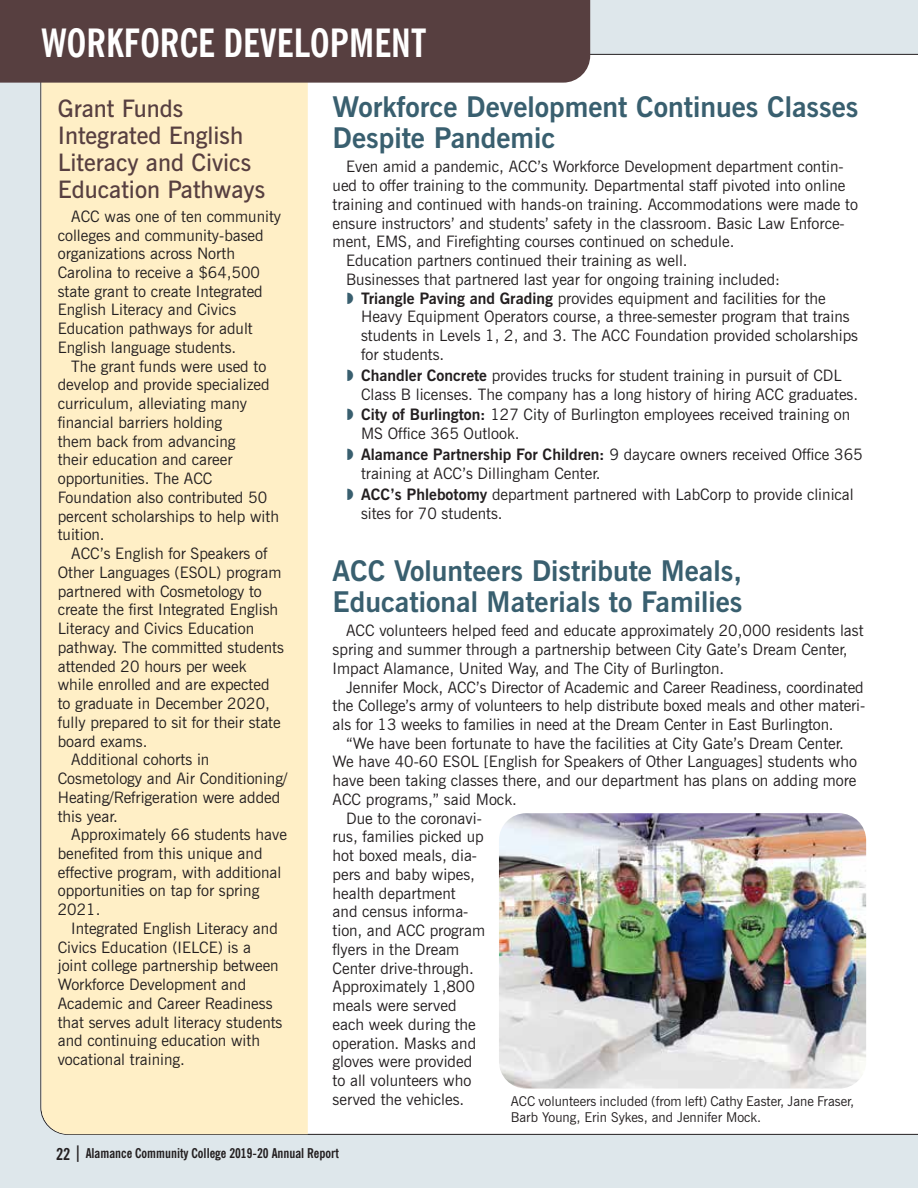
<style>
.page{position:relative;width:918px;height:1188px;background:#dee7eb}
.page>*{position:absolute;margin:0;border:0;box-sizing:border-box;transform-origin:0 0}
.t1{font:700 condensed 39px "News Gothic BT";color:#fff}
.t2{font:700 28.5px/31.5px "News Gothic BT";color:#395f6f}
.t3{font:600 24px/27px "News Gothic BT";color:#573f40}
.t4{font:15.75px/18.8px "News Gothic BT";color:#231f20}
.t5{font:13.5px/15.8px "News Gothic BT";color:#231f20}
.t6{font:700 condensed 13.5px "News Gothic BT";color:#231f20}
.s1{font-weight:400;font-stretch:extra-condensed}
.s2{font-weight:700}
.s3{font-size:16.5px}
</style>
<div class="page">
<div style="left:40px;top:54px;width:878px;height:1081px;background:#fff"></div>
<img style="left:499px;top:813px;width:367px;height:276px">
<div style="left:42px;top:83px;width:266px;height:1051px;background:#ffefc6"></div>
<div style="left:0;top:0;width:590px;height:83px;background:#573f40"></div>
<svg style="left:347px;top:292px;width:6px;height:12px"></svg>
<svg style="left:347px;top:369px;width:6px;height:12px"></svg>
<svg style="left:347px;top:409px;width:6px;height:11px"></svg>
<svg style="left:347px;top:449px;width:6px;height:11px"></svg>
<svg style="left:347px;top:488px;width:6px;height:12px"></svg>
<h1 class="t1" style="left:41px;top:19px;width:387px">WORKFORCE DEVELOPMENT</h1>
<h1 class="t1" style="left:41px;top:19px;width:468px"><span class="s1">NEW</span> CHALLENG S–<span class="s1">NEW</span> SOLUTIONS</h1>
<h2 class="t2" style="left:333px;top:91px;width:527px">Workforce Development Continues Classes<br>Despite Pandemic</h2>
<p class="t4" style="left:346px;top:157px;width:499px">Even amid a pandemic, ACC’s Workforce Development department contin-</p>
<p class="t4" style="left:333px;top:176px;width:514px">ued to offer training to the community. Departmental staff pivoted into online</p>
<p class="t4" style="left:333px;top:195px;width:527px">training and continued with hands-on training. Accommodations were made to</p>
<p class="t4" style="left:333px;top:214px;width:514px">ensure instructors’ and students’ safety in the classroom. Basic Law Enforce-</p>
<p class="t4" style="left:333px;top:232px;width:403px">ment, EMS, and Firefighting courses continued on schedule.</p>
<p class="t4" style="left:346px;top:251px;width:343px">Education partners continued their training as well.</p>
<p class="t4" style="left:346px;top:270px;width:435px">Businesses that partnered last year for ongoing training included:</p>
<p class="t4" style="left:361px;top:289px;width:466px"><span class="s2">Triangle Paving and Grading</span> provides equipment and facilities for the</p>
<p class="t4" style="left:361px;top:307px;width:490px">Heavy Equipment Operators course, a three-semester program that trains</p>
<p class="t4" style="left:361px;top:326px;width:498px">students in Levels 1, 2, and 3. The ACC Foundation provided scholarships</p>
<p class="t4" style="left:361px;top:345px;width:85px">for students.</p>
<p class="t4" style="left:361px;top:366px;width:499px"><span class="s2">Chandler Concrete</span> provides trucks for student training in pursuit of CDL<br>Class B licenses. The company has a long history of hiring ACC graduates.</p>
<p class="t4" style="left:361px;top:405px;width:491px"><span class="s2">City of Burlington:</span> 127 City of Burlington employees received training on<br>MS Office 365 Outlook.</p>
<p class="t4" style="left:361px;top:445px;width:503px"><span class="s2">Alamance Partnership For Children:</span> 9 daycare owners received Office 365 training at ACC’s Dillingham Center.</p>
<p class="t4" style="left:361px;top:485px;width:494px"><span class="s2">ACC’s Phlebotomy</span> department partnered with LabCorp to provide clinical sites for 70 students.</p>
<h3 class="t3" style="left:58px;top:94px;width:209px">Grant Funds<br>Integrated English<br>Literacy and Civics<br>Education Pathways</h3>
<p class="t4" style="left:58px;top:207px;width:225px;text-indent:13px">ACC was one of ten community colleges and community-based organizations across North<br>Carolina to receive a $64,500 state grant to create Integrated<br>English Literacy and Civics<br>Education pathways for adult<br>English language students.</p>
<p class="t4" style="left:58px;top:357px;width:223px;text-indent:13px">The grant funds were used to develop and provide specialized curriculum, alleviating many financial barriers holding<br>them back from advancing<br>their education and career opportunities. The ACC<br>Foundation also contributed 50 percent scholarships to help with tuition.</p>
<p class="t4" style="left:71px;top:544px;width:198px">ACC’s English for Speakers of</p>
<p class="t4" style="left:58px;top:563px;width:225px">Other Languages (ESOL) program</p>
<p class="t4" style="left:58px;top:582px;width:206px">partnered with Cosmetology to</p>
<p class="t4" style="left:58px;top:600px;width:222px">create the first Integrated English</p>
<p class="t4" style="left:58px;top:619px;width:198px">Literacy and Civics Education</p>
<p class="t4" style="left:58px;top:638px;width:228px">pathway. The committed students</p>
<p class="t4" style="left:58px;top:656px;width:190px">attended 20 hours per week</p>
<p class="t4" style="left:58px;top:675px;width:213px">while enrolled and are expected</p>
<p class="t4" style="left:58px;top:694px;width:214px">to graduate in December 2020,</p>
<p class="t4" style="left:58px;top:713px;width:224px">fully prepared to sit for their state</p>
<p class="t4" style="left:58px;top:731px;width:91px">board exams.</p>
<p class="t4" style="left:71px;top:750px;width:140px">Additional cohorts in</p>
<p class="t4" style="left:58px;top:769px;width:231px">Cosmetology and Air Conditioning/</p>
<p class="t4" style="left:58px;top:788px;width:224px">Heating/Refrigeration were added</p>
<p class="t4" style="left:58px;top:806px;width:61px">this year.</p>
<p class="t4" style="left:71px;top:825px;width:217px">Approximately 66 students have</p>
<p class="t4" style="left:58px;top:844px;width:206px">benefited from this unique and</p>
<p class="t4" style="left:58px;top:863px;width:225px">effective program, with additional</p>
<p class="t4" style="left:58px;top:881px;width:203px">opportunities on tap for spring</p>
<p class="t4" style="left:58px;top:900px;width:44px">2021.</p>
<p class="t4" style="left:71px;top:919px;width:208px">Integrated English Literacy and</p>
<p class="t4" style="left:58px;top:938px;width:195px">Civics Education (IELCE) is a</p>
<p class="t4" style="left:58px;top:956px;width:222px">joint college partnership between</p>
<p class="t4" style="left:58px;top:975px;width:190px">Workforce Development and</p>
<p class="t4" style="left:58px;top:994px;width:216px">Academic and Career Readiness</p>
<p class="t4" style="left:58px;top:1013px;width:226px">that serves adult literacy students</p>
<p class="t4" style="left:58px;top:1031px;width:204px">and continuing education with</p>
<p class="t4" style="left:58px;top:1050px;width:129px">vocational training.</p>
<h2 class="t2" style="left:333px;top:555px;width:411px">ACC Volunteers Distribute Meals,<br>Educational Materials to Families</h2>
<p class="t4" style="left:333px;top:621px;width:532px;text-indent:13px">ACC volunteers helped feed and educate approximately 20,000 residents last spring and summer through a partnership between City Gate’s Dream Center,<br>Impact Alamance, United Way, and The City of Burlington.</p>
<p class="t4" style="left:333px;top:677px;width:534px;text-align:justify;text-indent:13px">Jennifer Mock, ACC’s Director of Academic and Career Readiness, coordinated the College’s army of volunteers to help distribute boxed meals and other materi&shy;als for 13 weeks to families in need at the Dream Center in East Burlington.</p>
<p class="t4" style="left:346px;top:734px;width:499px">“We have been fortunate to have the facilities at City Gate’s Dream Center.</p>
<p class="t4" style="left:333px;top:752px;width:526px">We have 40-60 ESOL [English for Speakers of Other Languages] students who</p>
<p class="t4" style="left:333px;top:771px;width:525px">have been taking classes there, and our department has plans on adding more</p>
<p class="t4" style="left:333px;top:790px;width:186px">ACC programs,” said Mock.</p>
<p class="t4" style="left:346px;top:809px;width:137px">Due to the coronavi-</p>
<p class="t4" style="left:333px;top:827px;width:153px">rus, families picked up</p>
<p class="t4" style="left:333px;top:846px;width:146px">hot boxed meals, dia-</p>
<p class="t4" style="left:333px;top:865px;width:144px">pers and baby wipes,</p>
<p class="t4" style="left:333px;top:884px;width:124px">health department</p>
<p class="t4" style="left:333px;top:902px;width:137px">and census informa-</p>
<p class="t4" style="left:333px;top:921px;width:154px">tion, and ACC program</p>
<p class="t4" style="left:333px;top:940px;width:128px">flyers in the Dream</p>
<p class="t4" style="left:333px;top:959px;width:143px">Center drive-through.</p>
<p class="t4" style="left:333px;top:977px;width:144px">Approximately 1,800</p>
<p class="t4" style="left:333px;top:996px;width:125px">meals were served</p>
<p class="t4" style="left:333px;top:1015px;width:145px">each week during the</p>
<p class="t4" style="left:333px;top:1034px;width:145px">operation. Masks and</p>
<p class="t4" style="left:333px;top:1052px;width:141px">gloves were provided</p>
<p class="t4" style="left:333px;top:1071px;width:140px">to all volunteers who</p>
<p class="t4" style="left:333px;top:1090px;width:133px">served the vehicles.</p>
<p class="t5" style="left:511px;top:1093px;width:345px">ACC volunteers included (from left) Cathy Easter, Jane Fraser,<br>Barb Young, Erin Sykes, and Jennifer Mock.</p>
<p class="t6" style="left:56px;top:1145px;width:284px"><span class="s3">22 |</span> Alamance Community College 2019-20 Annual Report</p>
</div>
